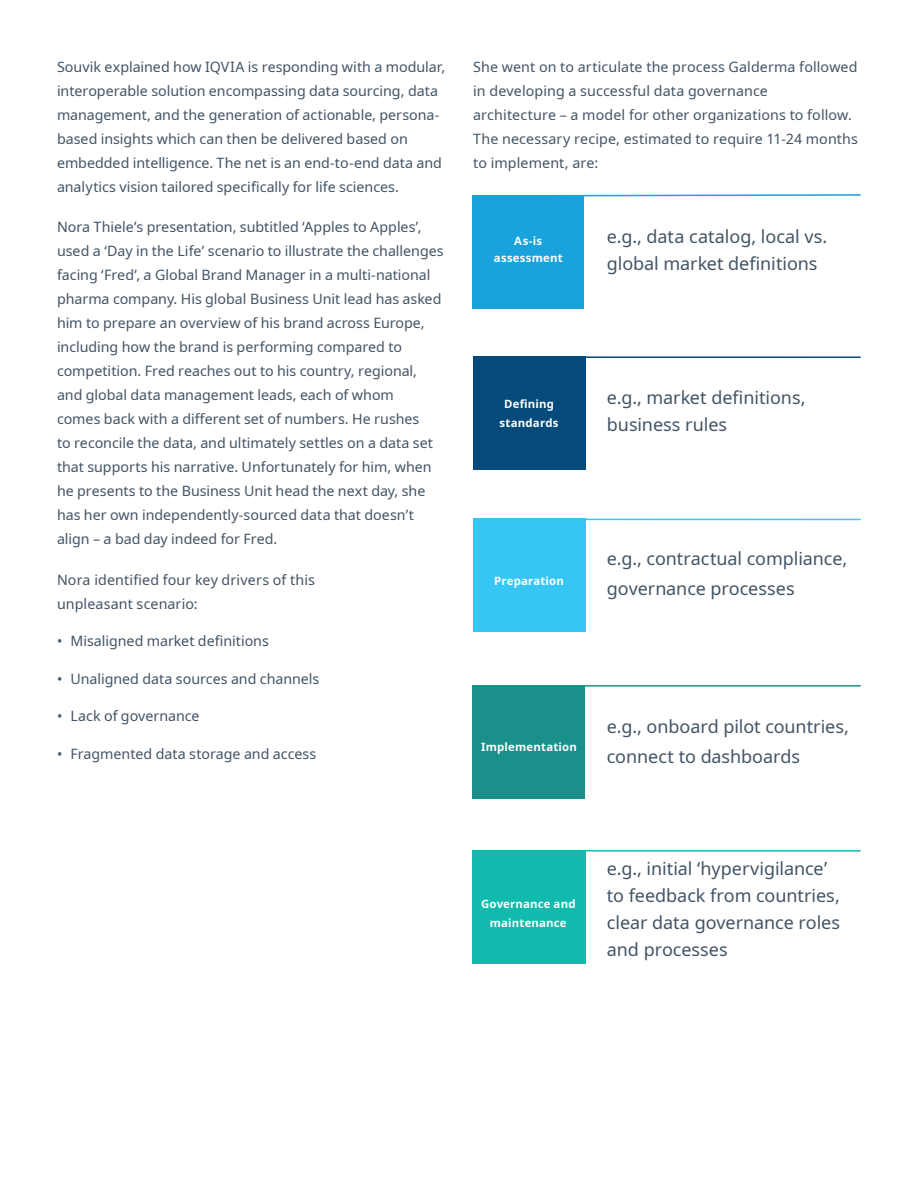
<style>
.page{position:relative;width:918px;height:1188px;background:#fff}
.page>*{position:absolute;margin:0;border:0;box-sizing:border-box;transform-origin:0 0}
.t1{font:18px/27px "Noto Sans";letter-spacing:-.005em;color:#425465}
.t2{font:14.25px/24px "Noto Sans";color:#425465}
.t3{font:700 11.4px/19.2px "Noto Sans";letter-spacing:.015em;color:#fff;text-align:center}
</style>
<div class="page">
<div style="left:473px;top:519px;width:112px;height:113px;background:#35c6f4"></div>
<div style="left:473px;top:356px;width:112px;height:114px;background:#044a7a"></div>
<div style="left:472px;top:850px;width:114px;height:114px;background:#10baac"></div>
<hr style="left:474px;top:519px;width:386px;height:1px;background:#35c6f4">
<hr style="left:474px;top:356px;width:386px;height:2px;background:#044a7a">
<div style="left:472px;top:195px;width:112px;height:114px;background:#19a2dc"></div>
<svg style="left:564px;top:194px;width:297px;height:3px"></svg>
<div style="left:472px;top:685px;width:113px;height:114px;background:#19908a"></div>
<hr style="left:473px;top:685px;width:387px;height:2px;background:#19908a">
<hr style="left:475px;top:850px;width:385px;height:2px;background:#10baac">
<p class="t2" style="left:57px;top:55px;width:390px">Souvik explained how IQVIA is responding with a modular, interoperable solution encompassing data sourcing, data management, and the generation of actionable, persona&shy;based insights which can then be delivered based on embedded intelligence. The net is an end-to-end data and analytics vision tailored specifically for life sciences.</p>
<p class="t2" style="left:57px;top:216px;width:388px">Nora Thiele’s presentation, subtitled ‘Apples to Apples’, used a ‘Day in the Life’ scenario to illustrate the challenges facing ‘Fred’, a Global Brand Manager in a multi-national pharma company. His global Business Unit lead has asked him to prepare an overview of his brand across Europe, including how the brand is performing compared to competition. Fred reaches out to his country, regional, and global data management leads, each of whom<br>comes back with a different set of numbers. He rushes<br>to reconcile the data, and ultimately settles on a data set that supports his narrative. Unfortunately for him, when he presents to the Business Unit head the next day, she has her own independently-sourced data that doesn’t align – a bad day indeed for Fred.</p>
<p class="t2" style="left:57px;top:568px;width:259px">Nora identified four key drivers of this unpleasant scenario:</p>
<p class="t2" style="left:57px;top:629px;width:213px">• Misaligned market definitions</p>
<p class="t2" style="left:57px;top:667px;width:264px">• Unaligned data sources and channels</p>
<p class="t2" style="left:57px;top:704px;width:144px">• Lack of governance</p>
<p class="t2" style="left:57px;top:742px;width:261px">• Fragmented data storage and access</p>
<p class="t2" style="left:473px;top:55px;width:386px">She went on to articulate the process Galderma followed in developing a successful data governance<br>architecture – a model for other organizations to follow.<br>The necessary recipe, estimated to require 11-24 months to implement, are:</p>
<p class="t3" style="left:494px;top:233px;width:70px;line-height:17.1px">As-is assessment</p>
<p class="t1" style="left:607px;top:223px;width:222px">e.g., data catalog, local vs. global market definitions</p>
<p class="t3" style="left:500px;top:394px;width:60px">Defining standards</p>
<p class="t1" style="left:607px;top:385px;width:200px">e.g., market definitions, business rules</p>
<p class="t3" style="left:494px;top:571px;width:71px">Preparation</p>
<p class="t1" style="left:607px;top:544px;width:242px;line-height:30px">e.g., contractual compliance, governance processes</p>
<p class="t3" style="left:481px;top:737px;width:97px">Implementation</p>
<p class="t1" style="left:607px;top:712px;width:244px;line-height:30px">e.g., onboard pilot countries, connect to dashboards</p>
<p class="t3" style="left:481px;top:894px;width:96px">Governance and maintenance</p>
<p class="t1" style="left:607px;top:856px;width:235px">e.g., initial ‘hypervigilance’ to feedback from countries, clear data governance roles and processes</p>
</div>
